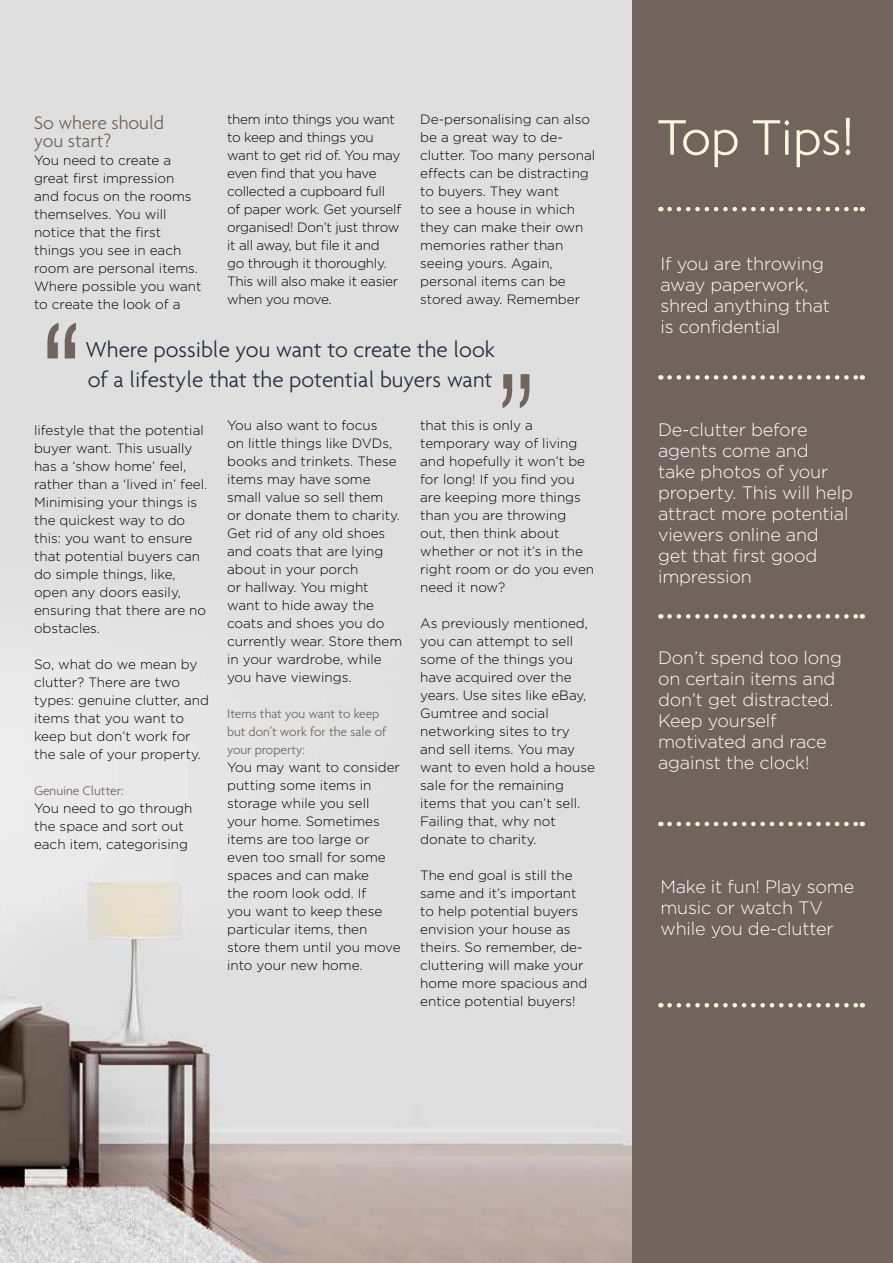
<style>
.page{position:relative;width:893px;height:1263px;background:#fff}
.page>*{position:absolute;margin:0;border:0;box-sizing:border-box;transform-origin:0 0}
.t1{font:300 54.15px "Agenda";color:#f6f7dd}
.t2{font:300 23.25px/30px "Agenda";color:#242e3d}
.t3{font:300 19.5px/18px "Agenda";color:#71645c}
.t4{font:300 18px/21px "Gotham";letter-spacing:-.01em;color:#fff}
.t5{font:300 13.5px/18px "Gotham";color:#000}
.t6{font:300 13.5px/18px "Gotham";letter-spacing:-.02em;color:#000}
.t7{font:300 13.5px/18px "Agenda";color:#71645c}
</style>
<div class="page">
<img style="left:0;top:0;width:632px;height:1263px">
<div style="left:632px;top:0;width:261px;height:1263px;background:#71645c"></div>
<svg style="left:47px;top:322px;width:30px;height:37px"></svg>
<svg style="left:502px;top:374px;width:27px;height:34px"></svg>
<svg style="left:669px;top:375px;width:194px;height:5px"></svg>
<svg style="left:669px;top:614px;width:194px;height:5px"></svg>
<svg style="left:669px;top:822px;width:194px;height:4px"></svg>
<svg style="left:669px;top:207px;width:194px;height:4px"></svg>
<svg style="left:669px;top:1003px;width:194px;height:4px"></svg>
<h3 class="t3" style="left:34px;top:113px;width:132px">So where should you start?</h3>
<p class="t5" style="left:34px;top:151px;width:169px">You need to create a great first impression and focus on the rooms themselves. You will notice that the first things you see in each room are personal items.<br>Where possible you want to create the look of a</p>
<p class="t6" style="left:227px;top:110px;width:176px">them into things you want to keep and things you want to get rid of. You may even find that you have collected a cupboard full of paper work. Get yourself organised! Don’t just throw it all away, but file it and<br>go through it thoroughly.<br>This will also make it easier when you move.</p>
<p class="t5" style="left:420px;top:110px;width:176px">De-personalising can also be a great way to de&shy;clutter. Too many personal effects can be distracting to buyers. They want<br>to see a house in which they can make their own memories rather than seeing yours. Again, personal items can be stored away. Remember</p>
<h2 class="t2" style="left:85px;top:334px;width:411px">Where possible you want to create the look of a lifestyle that the potential buyers want</h2>
<p class="t5" style="left:34px;top:421px;width:175px">lifestyle that the potential buyer want. This usually has a ‘show home’ feel, rather than a ‘lived in’ feel.<br>Minimising your things is the quickest way to do this: you want to ensure that potential buyers can do simple things, like, open any doors easily, ensuring that there are no obstacles.</p>
<p class="t5" style="left:34px;top:654px;width:177px">So, what do we mean by clutter? There are two types: genuine clutter, and items that you want to keep but don’t work for the sale of your property.</p>
<p class="t7" style="left:34px;top:781px;width:91px">Genuine Clutter:</p>
<p class="t5" style="left:34px;top:798px;width:160px">You need to go through the space and sort out each item, categorising</p>
<p class="t5" style="left:227px;top:416px;width:177px">You also want to focus<br>on little things like DVDs, books and trinkets. These items may have some small value so sell them<br>or donate them to charity.<br>Get rid of any old shoes and coats that are lying about in your porch<br>or hallway. You might want to hide away the coats and shoes you do currently wear. Store them in your wardrobe, while you have viewings.</p>
<p class="t7" style="left:227px;top:705px;width:161px">Items that you want to keep but don’t work for the sale of your property:</p>
<p class="t5" style="left:227px;top:758px;width:175px">You may want to consider putting some items in storage while you sell your home. Sometimes items are too large or even too small for some spaces and can make<br>the room look odd. If<br>you want to keep these particular items, then store them until you move into your new home.</p>
<p class="t5" style="left:420px;top:416px;width:175px">that this is only a temporary way of living and hopefully it won’t be for long! If you find you are keeping more things than you are throwing out, then think about whether or not it’s in the right room or do you even need it now?</p>
<p class="t5" style="left:420px;top:614px;width:176px">As previously mentioned, you can attempt to sell some of the things you have acquired over the years. Use sites like eBay,<br>Gumtree and social networking sites to try and sell items. You may want to even hold a house sale for the remaining items that you can’t sell.<br>Failing that, why not donate to charity.</p>
<p class="t5" style="left:420px;top:866px;width:169px">The end goal is still the same and it’s important to help potential buyers envision your house as theirs. So remember, de&shy;cluttering will make your home more spacious and entice potential buyers!</p>
<h1 class="t1" style="left:658px;top:106px;width:198px">Top Tips!</h1>
<h3 class="t4" style="left:660px;top:253px;width:171px">If you are throwing away paperwork, shred anything that is confidential</h3>
<h3 class="t4" style="left:658px;top:418px;width:196px">De-clutter before agents come and<br>take photos of your property. This will help attract more potential viewers online and<br>get that first good impression</h3>
<h3 class="t4" style="left:658px;top:647px;width:185px">Don’t spend too long on certain items and don’t get distracted.<br>Keep yourself motivated and race against the clock!</h3>
<h3 class="t4" style="left:660px;top:875px;width:195px">Make it fun! Play some music or watch TV while you de-clutter</h3>
</div>
